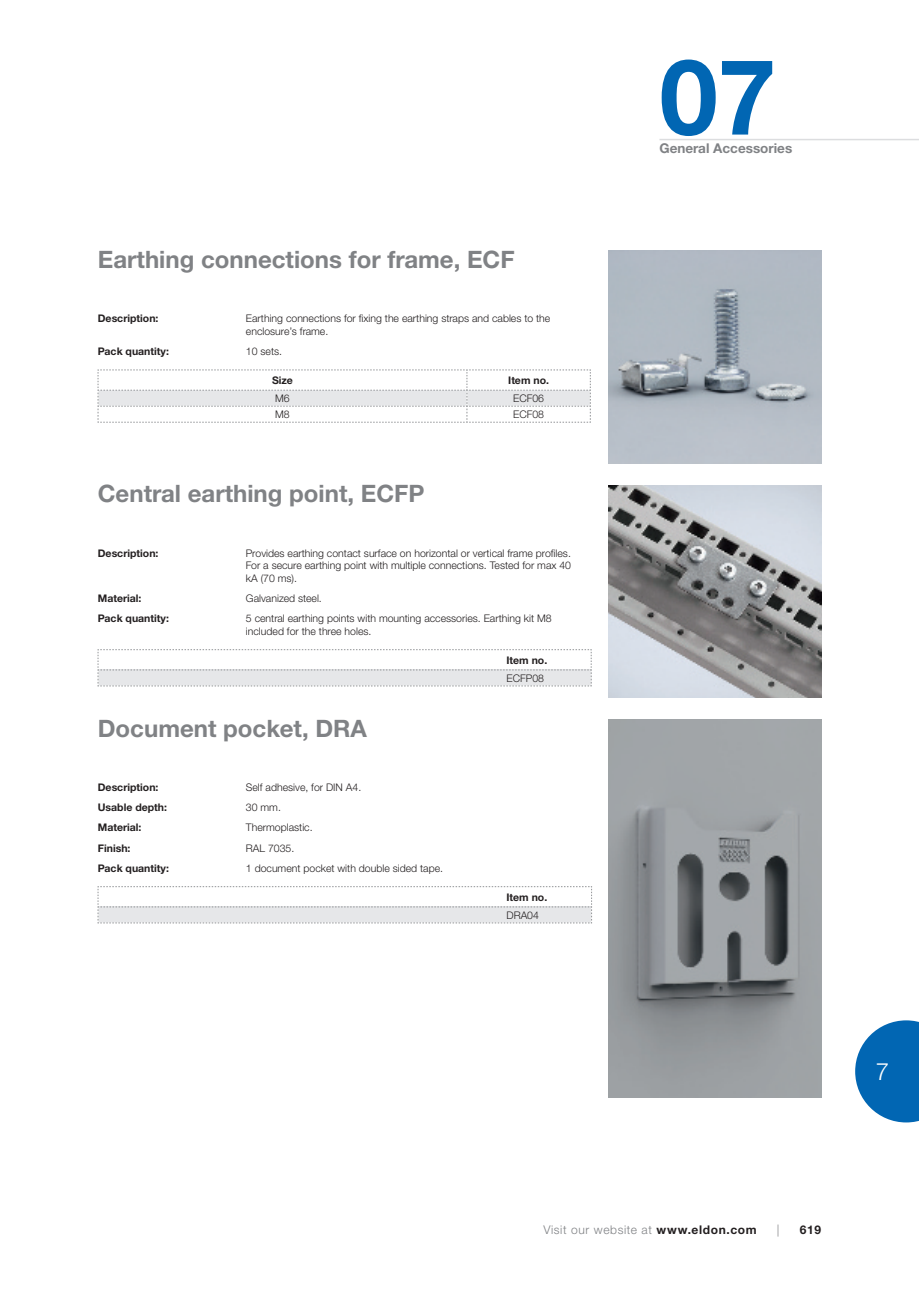
<style>
.page{position:relative;width:919px;height:1289px;background:#fff}
.page>*{position:absolute;margin:0;border:0;box-sizing:border-box;transform-origin:0 0}
.t1{font:700 105px "Helvetica Neue LTW1 G";color:#0166b3}
.t2{font:700 24px "Helvetica Neue LTW1 G";color:#808285}
.t3{font:300 24px "Helvetica Neue LTW1 G";color:#fff}
.t4{font:700 13.5px "Helvetica Neue LTW1 G";color:#808285}
.t5{font:300 12px "Helvetica Neue LTW1 G";letter-spacing:.05em;color:#808285}
.t6{font:700 12px "Helvetica Neue LTW1 G";color:#231f20}
.t7{font:300 10.5px/12.6px "Helvetica Neue LTW1 G";color:#231f20}
.t8{font:700 10.5px "Helvetica Neue LTW1 G";color:#231f20}
.s1{font-weight:700;color:#231f20}
</style>
<div class="page">
<hr style="left:659px;top:139px;width:259px;height:1px;background:#dcdddf">
<svg style="left:855px;top:1020px;width:63px;height:102px"></svg>
<img style="left:608px;top:251px;width:213px;height:212px">
<img style="left:608px;top:485px;width:213px;height:212px">
<img style="left:608px;top:719px;width:213px;height:378px">
<svg style="left:98px;top:369px;width:493px;height:54px"></svg>
<svg style="left:98px;top:649px;width:494px;height:37px"></svg>
<svg style="left:98px;top:886px;width:494px;height:37px"></svg>
<h2 class="t2" style="left:98px;top:245px;width:418px">Earthing connections for frame, ECF</h2>
<p class="t8" style="left:98px;top:312px;width:62px">Description:</p>
<p class="t7" style="left:246px;top:312px;width:306px">Earthing connections for fixing the earthing straps and cables to the enclosure’s frame.</p>
<p class="t8" style="left:98px;top:345px;width:73px">Pack quantity:</p>
<p class="t7" style="left:246px;top:345px;width:38px">10 sets.</p>
<p class="t8" style="left:272px;top:373px;width:22px">Size</p>
<p class="t8" style="left:508px;top:373px;width:42px">Item no.</p>
<p class="t7" style="left:275px;top:392px;width:16px">M6</p>
<p class="t7" style="left:513px;top:392px;width:32px">ECF06</p>
<p class="t7" style="left:275px;top:408px;width:16px">M8</p>
<p class="t7" style="left:513px;top:408px;width:32px">ECF08</p>
<h2 class="t2" style="left:98px;top:479px;width:328px">Central earthing point, ECFP</h2>
<p class="t8" style="left:98px;top:546px;width:62px">Description:</p>
<p class="t7" style="left:246px;top:546px;width:326px;text-align:justify">Provides earthing contact surface on horizontal or vertical frame profiles.<br>For a secure earthing point with multiple connections. Tested for max 40 kA (70 ms).</p>
<p class="t8" style="left:98px;top:592px;width:45px">Material:</p>
<p class="t7" style="left:246px;top:592px;width:77px">Galvanized steel.</p>
<p class="t8" style="left:98px;top:612px;width:73px">Pack quantity:</p>
<p class="t7" style="left:246px;top:612px;width:307px">5 central earthing points with mounting accessories. Earthing kit M8 included for the three holes.</p>
<p class="t8" style="left:506px;top:653px;width:42px">Item no.</p>
<p class="t7" style="left:506px;top:671px;width:39px">ECFP08</p>
<h2 class="t2" style="left:98px;top:713px;width:270px">Document pocket, DRA</h2>
<p class="t8" style="left:98px;top:780px;width:62px">Description:</p>
<p class="t7" style="left:246px;top:780px;width:117px">Self adhesive, for DIN A4.</p>
<p class="t8" style="left:98px;top:801px;width:71px">Usable depth:</p>
<p class="t7" style="left:246px;top:801px;width:37px">30 mm.</p>
<p class="t8" style="left:98px;top:821px;width:45px">Material:</p>
<p class="t7" style="left:246px;top:821px;width:68px">Thermoplastic.</p>
<p class="t8" style="left:98px;top:841px;width:34px">Finish:</p>
<p class="t7" style="left:246px;top:841px;width:50px">RAL 7035.</p>
<p class="t8" style="left:98px;top:861px;width:73px">Pack quantity:</p>
<p class="t7" style="left:246px;top:861px;width:199px">1 document pocket with double sided tape.</p>
<p class="t8" style="left:506px;top:890px;width:42px">Item no.</p>
<p class="t7" style="left:506px;top:908px;width:34px">DRA04</p>
<h1 class="t1" style="left:659px;top:32px;width:118px">07</h1>
<p class="t4" style="left:659px;top:140px;width:134px">General Accessories</p>
<h2 class="t3" style="left:875px;top:1056px;width:15px">7</h2>
<p class="t5" style="left:543px;top:1222px;width:214px">Visit our website at <span class="s1">www.eldon.com</span></p>
<p class="t5" style="left:776px;top:1222px;width:4px">|</p>
<p class="t6" style="left:799px;top:1221px;width:23px">619</p>
</div>
